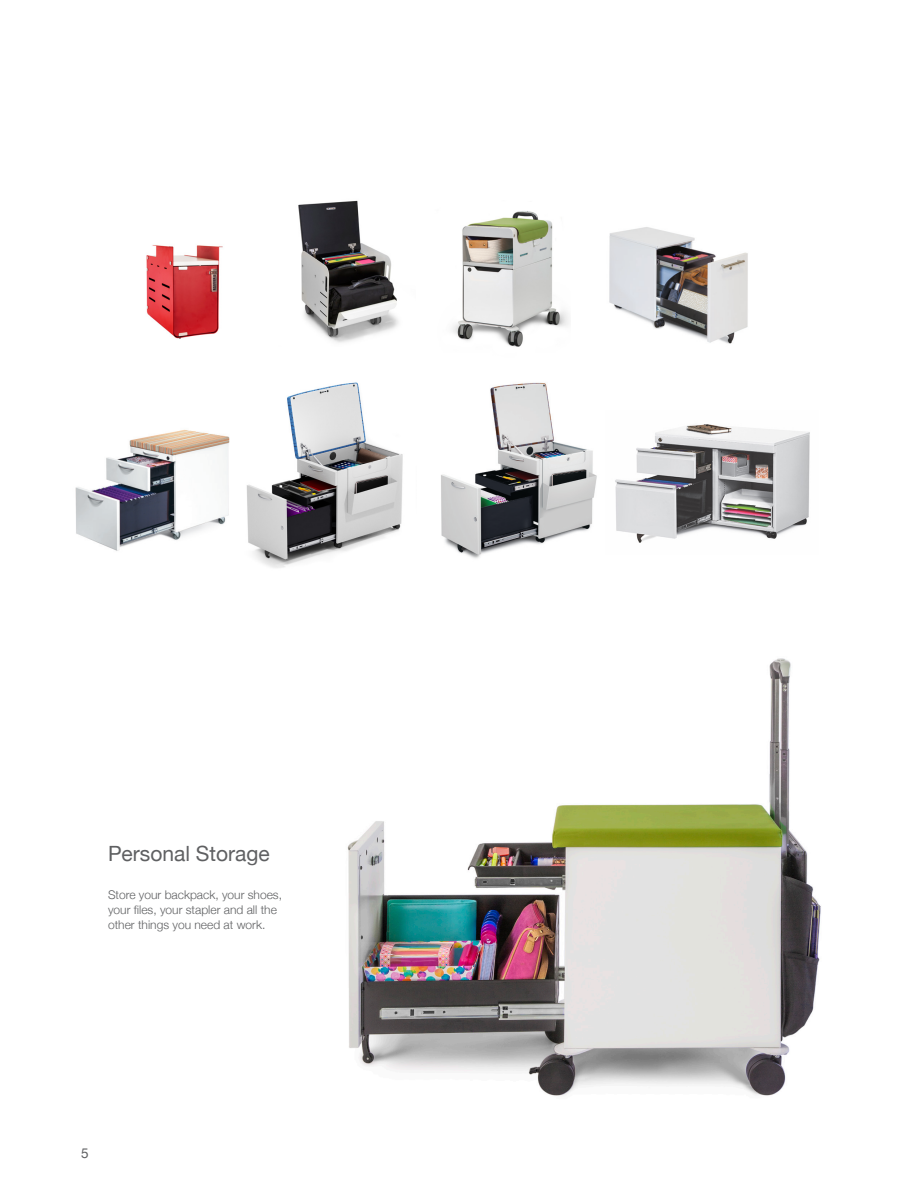
<style>
.page{position:relative;width:918px;height:1188px;background:#fff}
.page>*{position:absolute;margin:0;border:0;box-sizing:border-box;transform-origin:0 0}
.t1{font:21px "Helvetica Neue";color:#5f6062}
.t2{font:13.5px "Helvetica Neue";color:#5f6062}
.t3{font:300 12px/15px "Helvetica Neue";color:#5f6062}
</style>
<div class="page">
<img style="left:298px;top:200px;width:101px;height:143px">
<img style="left:609px;top:227px;width:139px;height:117px">
<img style="left:452px;top:211px;width:117px;height:136px">
<img style="left:75px;top:429px;width:155px;height:122px">
<img style="left:347px;top:658px;width:474px;height:438px">
<img style="left:246px;top:382px;width:157px;height:186px">
<img style="left:441px;top:382px;width:156px;height:177px">
<img style="left:615px;top:424px;width:195px;height:119px">
<img style="left:146px;top:245px;width:77px;height:94px">
<p class="t1" style="left:108px;top:841px;width:163px">Personal Storage</p>
<p class="t3" style="left:108px;top:887px;width:176px">Store your backpack, your shoes, your files, your stapler and all the other things you need at work.</p>
<p class="t2" style="left:81px;top:1145px;width:9px">5</p>
</div>
